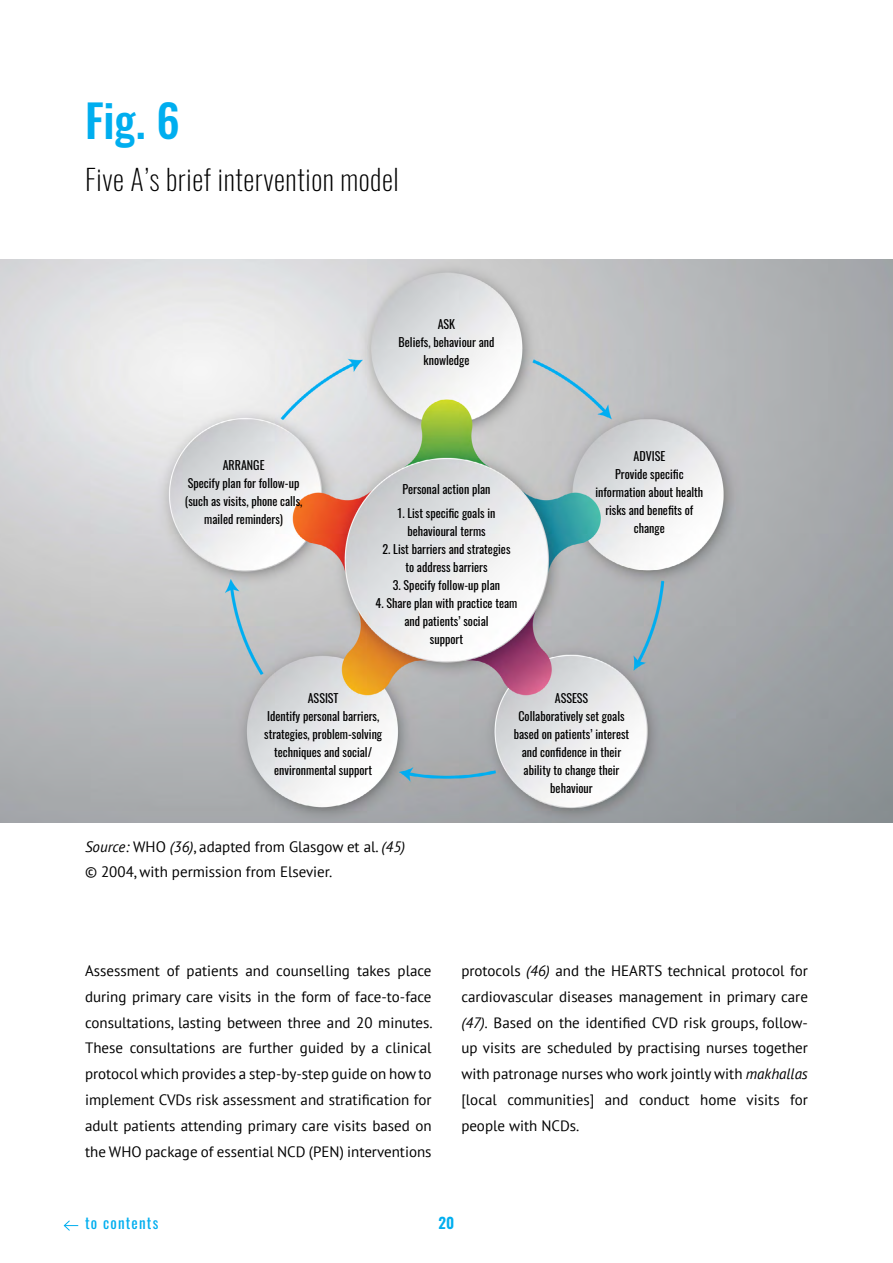
<style>
.page{position:relative;width:893px;height:1263px;background:#fff}
.page>*{position:absolute;margin:0;border:0;box-sizing:border-box;transform-origin:0 0}
.t1{font:500 45px "Oswald";color:#00aeef}
.t2{font:200 28.5px "Oswald";letter-spacing:.02em;color:#000}
.t3{font:15px/25.8px "PT Sans";color:#000;text-align:justify}
.t4{font:15px "Oswald";letter-spacing:.08em;color:#00aeef}
.t5{font:600 15px "Oswald";color:#00aeef}
.t6{font:12px/18px "Oswald";color:#000;text-align:center}
.s1{font-style:italic}
</style>
<div class="page">
<svg style="left:63px;top:1220px;width:15px;height:11px"></svg>
<img style="left:0;top:259px;width:893px;height:564px">
<h1 class="t1" style="left:85px;top:80px;width:96px">Fig. 6</h1>
<h2 class="t2" style="left:85px;top:160px;width:315px">Five A’s brief intervention model</h2>
<p class="t6" style="left:185px;top:455px;width:119px">ARRANGE<br>Specify plan for follow-up (such as visits, phone calls, mailed reminders)</p>
<p class="t6" style="left:399px;top:314px;width:97px">ASK<br>Beliefs, behaviour and knowledge</p>
<p class="t6" style="left:402px;top:479px;width:90px">Personal action plan</p>
<p class="t6" style="left:398px;top:503px;width:99px">1. List specific goals in behavioural terms</p>
<p class="t6" style="left:382px;top:539px;width:129px">2. List barriers and strategies to address barriers</p>
<p class="t6" style="left:393px;top:575px;width:109px">3. Specify follow-up plan</p>
<p class="t6" style="left:376px;top:593px;width:143px">4. Share plan with practice team and patients’ social<br>support</p>
<p class="t6" style="left:595px;top:446px;width:109px">ADVISE<br>Provide specific information about health risks and benefits of change</p>
<p class="t6" style="left:264px;top:688px;width:119px">ASSIST<br>Identify personal barriers, strategies, problem-solving techniques and social/ environmental support</p>
<p class="t3" style="left:85px;top:833px;width:322px"><span class="s1">Source:</span> WHO <span class="s1">(36)</span>, adapted from Glasgow et al. <span class="s1">(45) </span>© 2004, with permission from Elsevier.</p>
<p class="t6" style="left:514px;top:688px;width:117px">ASSESS<br>Collaboratively set goals based on patients’ interest and confidence in their ability to change their behaviour</p>
<p class="t3" style="left:85px;top:957px;width:349px">Assessment of patients and counselling takes place during primary care visits in the form of face-to-face consultations, lasting between three and 20 minutes.<br>These consultations are further guided by a clinical protocol which provides a step-by-step guide on how to implement CVDs risk assessment and stratification for adult patients attending primary care visits based on the WHO package of essential NCD (PEN) interventions</p>
<p class="t3" style="left:461px;top:957px;width:348px">protocols <span class="s1">(46)</span> and the HEARTS technical protocol for cardiovascular diseases management in primary care <span class="s1">(47).</span> Based on the identified CVD risk groups, follow&shy;up visits are scheduled by practising nurses together with patronage nurses who work jointly with <span class="s1">makhallas </span>[local communities] and conduct home visits for people with NCDs.</p>
<p class="t4" style="left:85px;top:1210px;width:75px">to contents</p>
<p class="t5" style="left:439px;top:1210px;width:17px">20</p>
</div>
